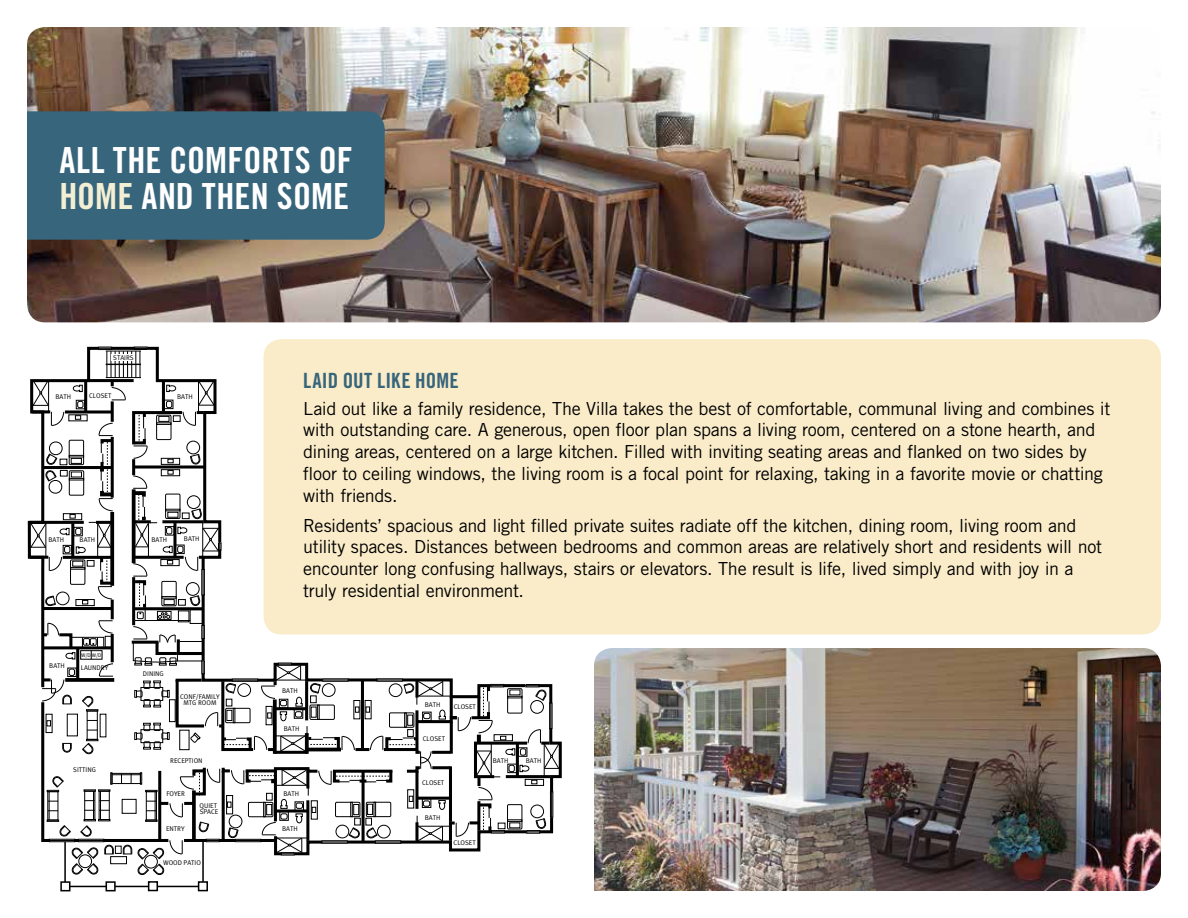
<style>
.page{position:relative;width:1188px;height:918px;background:#fff}
.page>*{position:absolute;margin:0;border:0;box-sizing:border-box;transform-origin:0 0}
.t1{font:36px/36px "Trade Gothic Bold Cond Twenty";color:#fff}
.t2{font:21px "Trade Gothic Bold Cond Twenty";letter-spacing:.005em;color:#37657b}
.t3{font:18px/21.8px "Trade Gothic";letter-spacing:-.02em;color:#000}
.t4{font:6.75px/6px "Meta Plus Normal Caps";color:#000;text-align:center}
.t5{font:5.25px "Meta Plus Normal Caps";color:#000}
.s1{color:#f3efd4}
</style>
<div class="page">
<img style="left:27px;top:27px;width:1134px;height:295px">
<div style="left:264px;top:339px;width:897px;height:295px;background:#faecc9;border-radius:18px"></div>
<div style="left:27px;top:111px;width:358px;height:129px;background:#37657b"></div>
<div style="left:64px;top:841px;width:140px;height:46px;border:2px solid #000"></div>
<div style="left:61px;top:882px;width:9px;height:9px;background:#fff"></div>
<div style="left:60px;top:881px;width:10px;height:10px;border:2px solid #000"></div>
<div style="left:106px;top:882px;width:9px;height:9px;background:#fff"></div>
<div style="left:106px;top:881px;width:10px;height:10px;border:2px solid #000"></div>
<div style="left:149px;top:882px;width:8px;height:9px;background:#fff"></div>
<div style="left:148px;top:881px;width:10px;height:10px;border:2px solid #000"></div>
<div style="left:199px;top:882px;width:8px;height:9px;background:#fff"></div>
<div style="left:198px;top:881px;width:10px;height:10px;border:2px solid #000"></div>
<svg style="left:29px;top:347px;width:530px;height:529px"></svg>
<img style="left:594px;top:648px;width:567px;height:243px">
<h1 class="t1" style="left:59px;top:142px;width:295px">ALL THE COMFORTS OF<br><span class="s1">HOME</span> AND THEN SOME</h1>
<p class="t4" style="left:113px;top:354px;width:22px">STAIRS</p>
<p class="t4" style="left:55px;top:394px;width:17px">BATH</p>
<p class="t4" style="left:89px;top:392px;width:24px">CLOSET</p>
<p class="t4" style="left:177px;top:393px;width:17px">BATH</p>
<p class="t4" style="left:49px;top:537px;width:17px">BATH</p>
<p class="t4" style="left:80px;top:537px;width:17px">BATH</p>
<p class="t4" style="left:152px;top:537px;width:17px">BATH</p>
<p class="t4" style="left:184px;top:536px;width:17px">BATH</p>
<p class="t5" style="left:81px;top:652px;width:22px">W/D W/D</p>
<p class="t4" style="left:49px;top:663px;width:17px">BATH</p>
<p class="t4" style="left:81px;top:664px;width:29px">LAUNDRY</p>
<p class="t4" style="left:73px;top:767px;width:24px">SITTING</p>
<p class="t4" style="left:143px;top:670px;width:22px">DINING</p>
<p class="t4" style="left:180px;top:694px;width:41px">CONF/FAMILY<br>MTG ROOM</p>
<p class="t4" style="left:170px;top:757px;width:34px">RECEPTION</p>
<p class="t4" style="left:166px;top:791px;width:20px">FOYER</p>
<p class="t4" style="left:166px;top:826px;width:20px">ENTRY</p>
<p class="t4" style="left:200px;top:802px;width:20px;text-align:left">QUIET<br>SPACE</p>
<p class="t4" style="left:163px;top:859px;width:39px">WOOD PATIO</p>
<p class="t2" style="left:303px;top:367px;width:157px">LAID OUT LIKE HOME</p>
<p class="t3" style="left:303px;top:397px;width:809px">Laid out like a family residence, The Villa takes the best of comfortable, communal living and combines it with outstanding care. A generous, open floor plan spans a living room, centered on a stone hearth, and dining areas, centered on a large kitchen. Filled with inviting seating areas and flanked on two sides by floor to ceiling windows, the living room is a focal point for relaxing, taking in a favorite movie or chatting with friends.</p>
<p class="t3" style="left:303px;top:514px;width:800px">Residents’ spacious and light filled private suites radiate off the kitchen, dining room, living room and utility spaces. Distances between bedrooms and common areas are relatively short and residents will not encounter long confusing hallways, stairs or elevators. The result is life, lived simply and with joy in a truly residential environment.</p>
<p class="t4" style="left:282px;top:687px;width:17px">BATH</p>
<p class="t4" style="left:284px;top:726px;width:17px">BATH</p>
<p class="t4" style="left:283px;top:791px;width:17px">BATH</p>
<p class="t4" style="left:282px;top:826px;width:17px">BATH</p>
<p class="t4" style="left:425px;top:701px;width:17px">BATH</p>
<p class="t4" style="left:423px;top:735px;width:24px">CLOSET</p>
<p class="t4" style="left:454px;top:703px;width:24px">CLOSET</p>
<p class="t4" style="left:422px;top:780px;width:24px">CLOSET</p>
<p class="t4" style="left:425px;top:814px;width:17px">BATH</p>
<p class="t4" style="left:454px;top:839px;width:24px">CLOSET</p>
<p class="t4" style="left:493px;top:757px;width:17px">BATH</p>
<p class="t4" style="left:526px;top:757px;width:17px">BATH</p>
</div>
